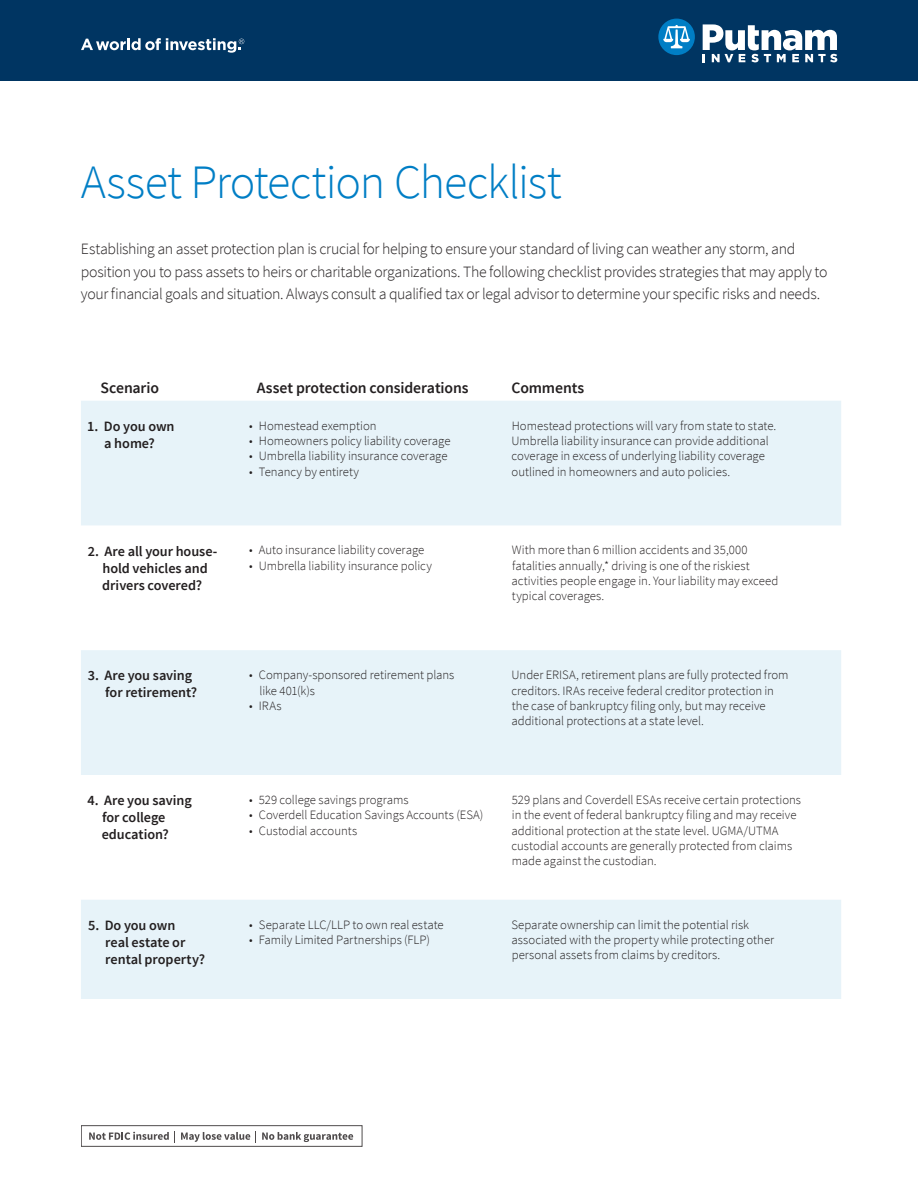
<style>
.page{position:relative;width:918px;height:1188px;background:#fff}
.page>*{position:absolute;margin:0;border:0;box-sizing:border-box;transform-origin:0 0}
.Headline{font:300 48px "Source Sans Pro";letter-spacing:-.02em;color:#007ec5}
.Body{font:300 15.75px/22.5px "Source Sans Pro";letter-spacing:-.02em;color:#231f20}
.Table_head{font:600 15.75px "Source Sans Pro";letter-spacing:-.01em;color:#231f20}
.Table_stub{font:600 14.25px/17.1px "Source Sans Pro";letter-spacing:-.005em;color:#231f20}
.Table_text{font:300 12.75px/15.3px "Source Sans Pro";letter-spacing:-.005em;color:#231f20}
.bullets_chart_body{font:300 12.75px/15.3px "Source Sans Pro";letter-spacing:-.005em;color:#231f20}
</style>
<div class="page">
<div style="left:81px;top:401px;width:760px;height:124px;background:#e7f3f9"></div>
<svg style="left:81px;top:650px;width:760px;height:349px;fill:#e7f3f9"></svg>
<svg style="left:89px;top:1131px;width:86px;height:11px"></svg>
<svg style="left:181px;top:1132px;width:69px;height:10px"></svg>
<svg style="left:262px;top:1132px;width:91px;height:10px"></svg>
<div style="left:0;top:0;width:918px;height:81px;background:#003562"></div>
<svg style="left:658px;top:19px;width:37px;height:36px"></svg>
<svg style="left:703px;top:24px;width:134px;height:38px"></svg>
<svg style="left:81px;top:38px;width:163px;height:15px"></svg>
<p class="Headline" style="left:81px;top:153px;width:482px">Asset Protection Checklist</p>
<p class="Body" style="left:81px;top:238px;width:748px">Establishing an asset protection plan is crucial for helping to ensure your standard of living can weather any storm, and position you to pass assets to heirs or charitable organizations. The following checklist provides strategies that may apply to your financial goals and situation. Always consult a qualified tax or legal advisor to determine your specific risks and needs.</p>
<p class="Table_head" style="left:101px;top:378px;width:60px">Scenario</p>
<p class="Table_head" style="left:257px;top:378px;width:213px">Asset protection considerations</p>
<p class="Table_head" style="left:511px;top:378px;width:74px">Comments</p>
<p class="Table_stub" style="left:87px;top:418px;width:89px;text-align:center">1. Do you own a home?</p>
<p class="bullets_chart_body" style="left:249px;top:418px;width:129px">• Homestead exemption</p>
<p class="Table_text" style="left:512px;top:418px;width:266px">Homestead protections will vary from state to state.<br>Umbrella liability insurance can provide additional coverage in excess of underlying liability coverage outlined in homeowners and auto policies.</p>
<p class="bullets_chart_body" style="left:249px;top:433px;width:203px">• Homeowners policy liability coverage</p>
<p class="bullets_chart_body" style="left:249px;top:448px;width:200px">• Umbrella liability insurance coverage</p>
<p class="bullets_chart_body" style="left:249px;top:464px;width:112px">• Tenancy by entirety</p>
<p class="Table_stub" style="left:88px;top:543px;width:131px;text-align:center">2. Are all your house&shy;hold vehicles and drivers covered?</p>
<p class="bullets_chart_body" style="left:249px;top:543px;width:177px">• Auto insurance liability coverage</p>
<p class="bullets_chart_body" style="left:249px;top:558px;width:184px">• Umbrella liability insurance policy</p>
<p class="Table_stub" style="left:105px;top:667px;width:94px;text-indent:-17px">3. Are you saving for retirement?</p>
<p class="bullets_chart_body" style="left:260px;top:667px;width:196px;text-indent:-10px">• Company-sponsored retirement plans like 401(k)s</p>
<p class="bullets_chart_body" style="left:249px;top:698px;width:34px">• IRAs</p>
<p class="Table_stub" style="left:102px;top:792px;width:92px;text-indent:-14px">4. Are you saving for college education?</p>
<p class="bullets_chart_body" style="left:249px;top:792px;width:161px">• 529 college savings programs</p>
<p class="bullets_chart_body" style="left:249px;top:807px;width:236px">• Coverdell Education Savings Accounts (ESA)</p>
<p class="bullets_chart_body" style="left:249px;top:823px;width:110px">• Custodial accounts</p>
<p class="Table_stub" style="left:105px;top:917px;width:101px;text-indent:-17px">5. Do you own<br>real estate or rental property?</p>
<p class="bullets_chart_body" style="left:249px;top:917px;width:196px">• Separate LLC/LLP to own real estate</p>
<p class="bullets_chart_body" style="left:249px;top:932px;width:182px">• Family Limited Partnerships (FLP)</p>
<p class="Table_text" style="left:511px;top:543px;width:269px">With more than 6 million accidents and 35,000 fatalities annually,* driving is one of the riskiest activities people engage in. Your liability may exceed typical coverages.</p>
<p class="Table_text" style="left:511px;top:667px;width:279px">Under ERISA, retirement plans are fully protected from creditors. IRAs receive federal creditor protection in the case of bankruptcy filing only, but may receive additional protections at a state level.</p>
<p class="Table_text" style="left:511px;top:792px;width:291px">529 plans and Coverdell ESAs receive certain protections in the event of federal bankruptcy filing and may receive additional protection at the state level. UGMA/UTMA custodial accounts are generally protected from claims made against the custodian.</p>
<p class="Table_text" style="left:511px;top:917px;width:264px">Separate ownership can limit the potential risk associated with the property while protecting other personal assets from claims by creditors.</p>
</div>
